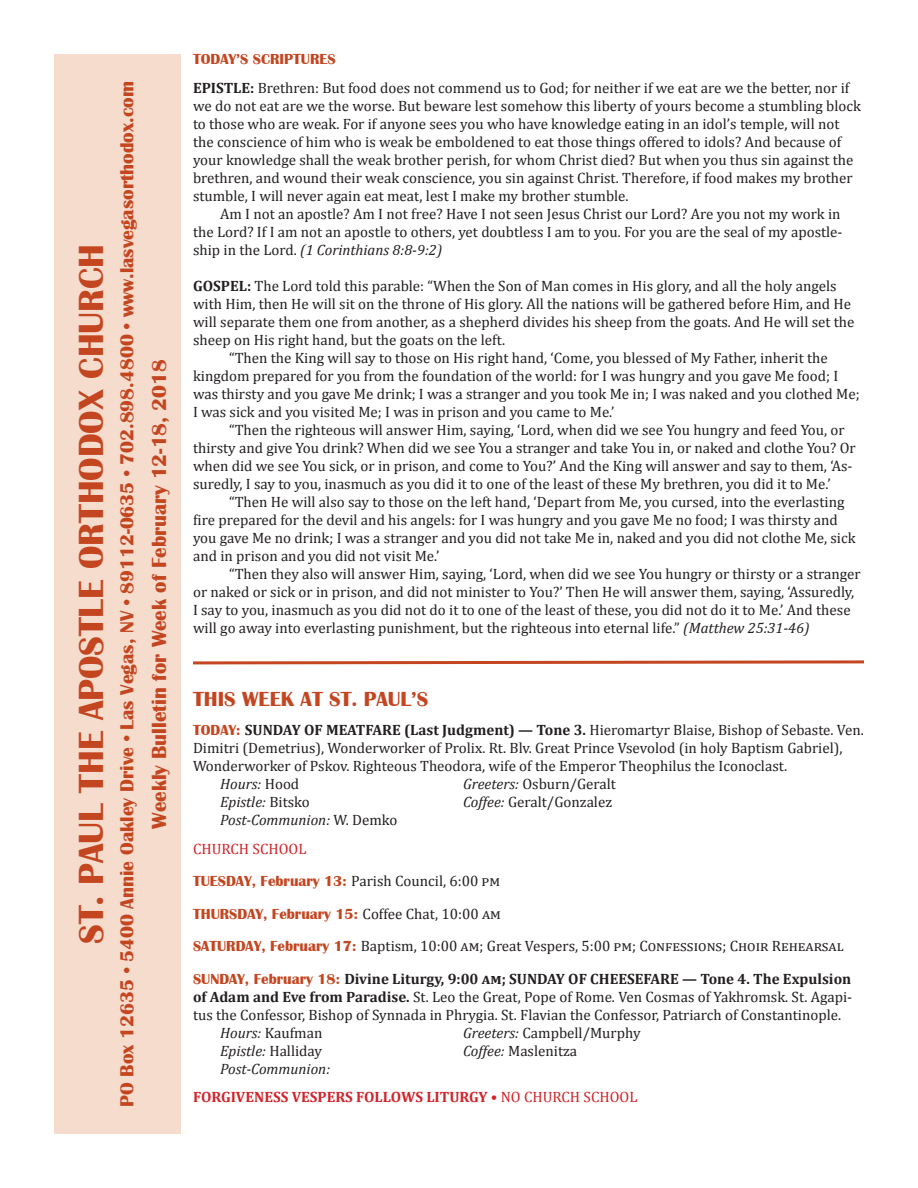
<style>
.page{position:relative;width:918px;height:1188px;background:#fff}
.page>*{position:absolute;margin:0;border:0;box-sizing:border-box;transform-origin:0 0}
.t1{font:700 36px "Britannic";color:#c44621}
.t2{font:700 21px "Britannic";color:#c44621}
.t3{font:700 19.5px "Britannic";color:#c44621}
.t4{font:15px/18px "Cambria";color:#231f20}
.t5{font:italic 15px "Cambria";color:#231f20}
.t6{font:700 15px "Britannic";color:#c44621}
.t7{font:700 15px "Cambria";color:#d1232a}
.t8{font:15px "Cambria";color:#d1232a}
.s1{font-weight:700}
.s2{font-style:italic}
.s3{font-family:"Britannic";font-weight:700;color:#c44621}
.s4{font-style:normal}
.s5{font-family:"Cambria";font-weight:400;color:#231f20}
.s6{font-weight:400}
</style>
<div class="page">
<div style="left:54px;top:54px;width:127px;height:1080px;background:#f5dccd"></div>
<svg style="left:193px;top:660px;width:671px;height:5px"></svg>
<p class="t1" style="left:71px;top:944px;width:702px;rotate:-90deg">ST. PAUL THE APOSTLE ORTHODOX CHURCH</p>
<p class="t3" style="left:116px;top:1107px;width:1027px;rotate:-90deg">PO Box 12635 • 5400 Annie Oakley Drive • Las Vegas, NV • 89112-0635 • 702.898.4800 • www.lasvegasorthodox.com</p>
<p class="t2" style="left:147px;top:829px;width:471px;rotate:-90deg">Weekly Bulletin for Week of February 12-18, 2018</p>
<p class="t6" style="left:193px;top:51px;width:144px">TODAY’S SCRIPTURES</p>
<p class="t4" style="left:193px;top:79px;width:669px"><span class="s1">EPISTLE:</span> Brethren: But food does not commend us to God; for neither if we eat are we the better, nor if we do not eat are we the worse. But beware lest somehow this liberty of yours become a stumbling block to those who are weak. For if anyone sees you who have knowledge eating in an idol’s temple, will not the conscience of him who is weak be emboldened to eat those things offered to idols? And because of your knowledge shall the weak brother perish, for whom Christ died? But when you thus sin against the brethren, and wound their weak conscience, you sin against Christ. Therefore, if food makes my brother stumble, I will never again eat meat, lest I make my brother stumble.</p>
<p class="t4" style="left:193px;top:205px;width:651px;text-indent:27px">Am I not an apostle? Am I not free? Have I not seen Jesus Christ our Lord? Are you not my work in the Lord? If I am not an apostle to others, yet doubtless I am to you. For you are the seal of my apostle&shy;ship in the Lord. <span class="s2">(1 Corinthians 8:8-9:2)</span></p>
<p class="t4" style="left:193px;top:277px;width:663px"><span class="s1">GOSPEL:</span> The Lord told this parable: “When the Son of Man comes in His glory, and all the holy angels with Him, then He will sit on the throne of His glory. All the nations will be gathered before Him, and He will separate them one from another, as a shepherd divides his sheep from the goats. And He will set the sheep on His right hand, but the goats on the left.</p>
<p class="t4" style="left:193px;top:349px;width:668px;text-indent:36px">“Then the King will say to those on His right hand, ‘Come, you blessed of My Father, inherit the kingdom prepared for you from the foundation of the world: for I was hungry and you gave Me food; I was thirsty and you gave Me drink; I was a stranger and you took Me in; I was naked and you clothed Me; I was sick and you visited Me; I was in prison and you came to Me.’</p>
<p class="t4" style="left:193px;top:421px;width:664px;text-indent:36px">“Then the righteous will answer Him, saying, ‘Lord, when did we see You hungry and feed You, or thirsty and give You drink? When did we see You a stranger and take You in, or naked and clothe You? Or when did we see You sick, or in prison, and come to You?’ And the King will answer and say to them, ‘As&shy;suredly, I say to you, inasmuch as you did it to one of the least of these My brethren, you did it to Me.’</p>
<p class="t4" style="left:193px;top:493px;width:664px;text-indent:36px">“Then He will also say to those on the left hand, ‘Depart from Me, you cursed, into the everlasting fire prepared for the devil and his angels: for I was hungry and you gave Me no food; I was thirsty and you gave Me no drink; I was a stranger and you did not take Me in, naked and you did not clothe Me, sick and in prison and you did not visit Me.’</p>
<p class="t4" style="left:193px;top:565px;width:669px;text-indent:36px">“Then they also will answer Him, saying, ‘Lord, when did we see You hungry or thirsty or a stranger or naked or sick or in prison, and did not minister to You?’ Then He will answer them, saying, ‘Assuredly, I say to you, inasmuch as you did not do it to one of the least of these, you did not do it to Me.’ And these will go away into everlasting punishment, but the righteous into eternal life.” <span class="s2">(Matthew 25:31-46)</span></p>
<p class="t2" style="left:193px;top:688px;width:237px">THIS WEEK AT ST. PAUL’S</p>
<p class="t4" style="left:193px;top:721px;width:672px"><span class="s3">TODAY:</span> <span class="s1">SUNDAY OF MEATFARE (Last Judgment) — Tone 3.</span> Hieromartyr Blaise, Bishop of Sebaste. Ven.<br>Dimitri (Demetrius), Wonderworker of Prolix. Rt. Blv. Great Prince Vsevolod (in holy Baptism Gabriel),<br>Wonderworker of Pskov. Righteous Theodora, wife of the Emperor Theophilus the Iconoclast.</p>
<p class="t5" style="left:220px;top:775px;width:81px">Hours: <span class="s4">Hood</span></p>
<p class="t4" style="left:463px;top:775px;width:154px"><span class="s2">Greeters:</span> Osburn/Geralt</p>
<p class="t5" style="left:220px;top:793px;width:91px">Epistle: <span class="s4">Bitsko</span></p>
<p class="t4" style="left:463px;top:793px;width:151px"><span class="s2">Coffee:</span> Geralt/Gonzalez</p>
<p class="t5" style="left:220px;top:811px;width:179px">Post-Communion: <span class="s4">W. Demko</span></p>
<p class="t8" style="left:193px;top:840px;width:115px">CHURCH SCHOOL</p>
<p class="t4" style="left:193px;top:872px;width:309px"><span class="s3">TUESDAY, February 13:</span> Parish Council, 6:00 pm</p>
<p class="t6" style="left:193px;top:905px;width:309px">THURSDAY, February 15: <span class="s5">Coffee Chat, 10:00 am</span></p>
<p class="t4" style="left:193px;top:937px;width:652px"><span class="s3">SATURDAY, February 17:</span> Baptism, 10:00 am; Great Vespers, 5:00 pm; Confessions; Choir Rehearsal</p>
<p class="t4" style="left:193px;top:970px;width:661px;text-align:justify"><span class="s3">SUNDAY, February 18:</span> <span class="s1">Divine Liturgy, 9:00 am; SUNDAY OF CHEESEFARE — Tone 4. The Expulsion of Adam and Eve from Paradise.</span> St. Leo the Great, Pope of Rome. Ven Cosmas of Yakhromsk. St. Agapi&shy;tus the Confessor, Bishop of Synnada in Phrygia. St. Flavian the Confessor, Patriarch of Constantinople.</p>
<p class="t4" style="left:220px;top:1024px;width:104px"><span class="s2">Hours:</span> Kaufman</p>
<p class="t4" style="left:463px;top:1024px;width:179px"><span class="s2">Greeters:</span> Campbell/Murphy</p>
<p class="t5" style="left:220px;top:1041px;width:104px">Epistle: <span class="s4">Halliday</span></p>
<p class="t4" style="left:463px;top:1042px;width:116px"><span class="s2">Coffee:</span> Maslenitza</p>
<p class="t5" style="left:220px;top:1059px;width:112px">Post-Communion:</p>
<p class="t7" style="left:193px;top:1088px;width:446px">FORGIVENESS VESPERS FOLLOWS LITURGY <span class="s6">• NO CHURCH SCHOOL</span></p>
</div>
